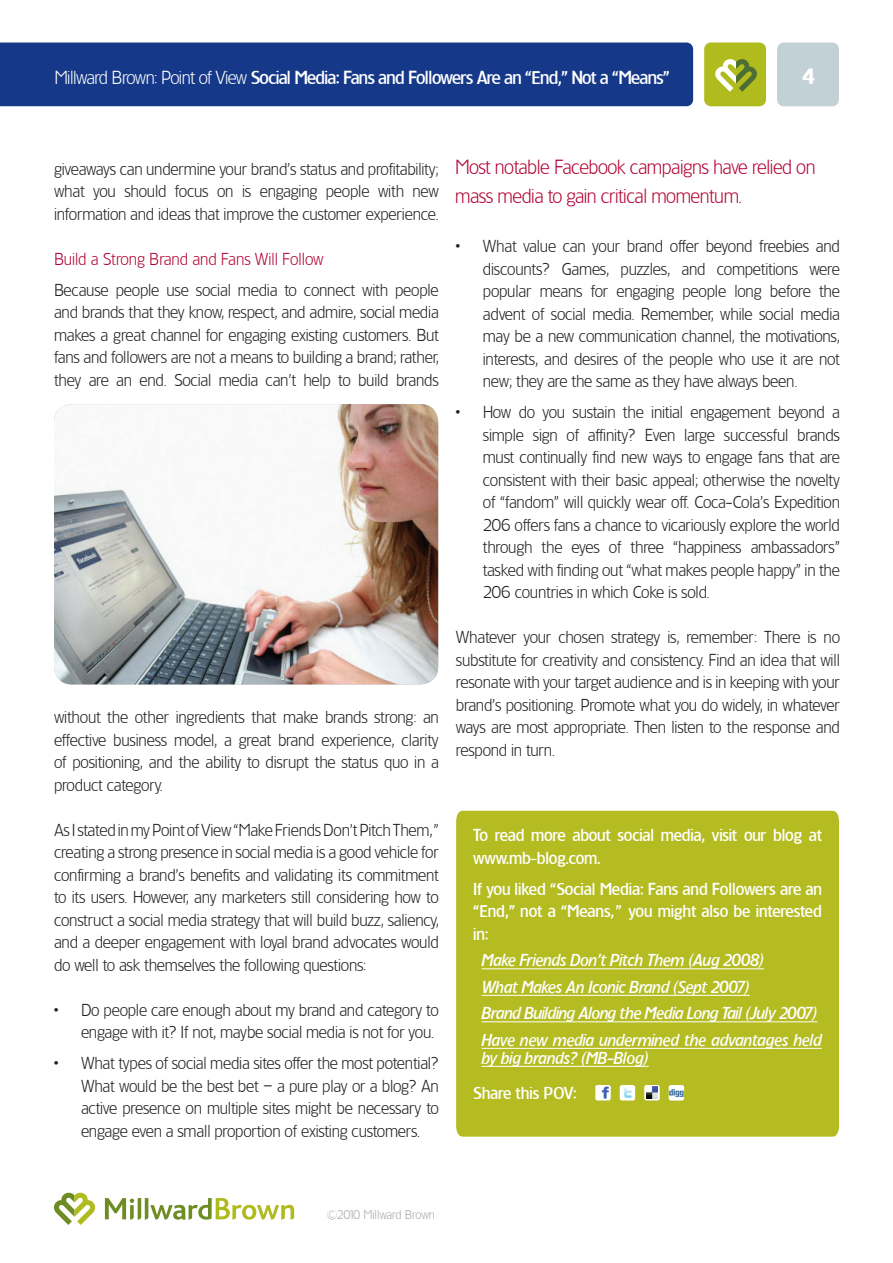
<style>
.page{position:relative;width:893px;height:1263px;background:#fff}
.page>*{position:absolute;margin:0;border:0;box-sizing:border-box;transform-origin:0 0}
.t1{font:500 21px "TF Forever";color:#fff}
.Callouts{font:300 19.5px/28.5px "TF Forever";letter-spacing:-.02em;color:#b30437}
.t2{font:500 18px "TF Forever";letter-spacing:-.03em;color:#fff}
.Paragraph_Style_1{font:300 16.5px/22.5px "TF Forever";letter-spacing:-.01em;color:#231f20;text-align:justify}
.Subheads{font:italic 500 16.5px/18px "TF Forever";color:#fff}
.Subheads-2{font:500 16.5px/22.5px "TF Forever";letter-spacing:-.01em;color:#fff}
.Paragraph_Style_1-2{font:300 16.5px "TF Forever";color:#b30437}
.t3{font:300 12px "TF Forever";letter-spacing:-.015em;color:#a8a9ad}
.s1{font-weight:300}
</style>
<div class="page">
<div style="left:0;top:43px;width:693px;height:63px;background:#153889"></div>
<div style="left:777px;top:43px;width:62px;height:63px;background:#c2d1d5;border-radius:7px"></div>
<svg style="left:54px;top:1192px;width:42px;height:33px"></svg>
<svg style="left:105px;top:1198px;width:189px;height:22px"></svg>
<div style="left:704px;top:42px;width:62px;height:64px;background:#b0bb1d;border-radius:7px"></div>
<svg style="left:715px;top:59px;width:42px;height:33px"></svg>
<img style="left:54px;top:404px;width:384px;height:280px">
<div style="left:456px;top:811px;width:383px;height:326px;background:#b4bc22"></div>
<hr style="left:482px;top:968px;width:282px;height:1px;background:#fff">
<hr style="left:482px;top:995px;width:268px;height:1px;background:#fff">
<hr style="left:482px;top:1021px;width:335px;height:1px;background:#fff">
<hr style="left:482px;top:1048px;width:340px;height:1px;background:#fff">
<hr style="left:482px;top:1066px;width:167px;height:1px;background:#fff">
<svg style="left:644px;top:1085px;width:16px;height:15px"></svg>
<svg style="left:646px;top:1087px;width:12px;height:12px"></svg>
<img style="left:669px;top:1085px;width:15px;height:15px">
<img style="left:595px;top:1085px;width:16px;height:15px">
<img style="left:620px;top:1085px;width:15px;height:15px">
<p class="t2" style="left:55px;top:66px;width:617px"><span class="s1">Millward Brown: Point of View</span> Social Media: Fans and Followers Are an “End,” Not a “Means”</p>
<p class="t1" style="left:803px;top:63px;width:14px">4</p>
<p class="Paragraph_Style_1" style="left:54px;top:157px;width:386px">giveaways can undermine your brand’s status and profitability; what you should focus on is engaging people with new information and ideas that improve the customer experience.</p>
<p class="Paragraph_Style_1-2" style="left:54px;top:249px;width:271px">Build a Strong Brand and Fans Will Follow</p>
<p class="Paragraph_Style_1" style="left:54px;top:278px;width:386px">Because people use social media to connect with people and brands that they know, respect, and admire, social media makes a great channel for engaging existing customers. But fans and followers are not a means to building a brand; rather, they are an end. Social media can’t help to build brands</p>
<p class="Paragraph_Style_1" style="left:54px;top:706px;width:386px">without the other ingredients that make brands strong: an effective business model, a great brand experience, clarity of positioning, and the ability to disrupt the status quo in a product category.</p>
<p class="Paragraph_Style_1" style="left:54px;top:818px;width:386px">As I stated in my Point of View “Make Friends Don’t Pitch Them,” creating a strong presence in social media is a good vehicle for confirming a brand’s benefits and validating its commitment to its users. However, any marketers still considering how to construct a social media strategy that will build buzz, saliency, and a deeper engagement with loyal brand advocates would do well to ask themselves the following questions:</p>
<p class="Paragraph_Style_1" style="left:54px;top:998px;width:386px;text-align:right">• Do people care enough about my brand and category to engage with it? If not, maybe social media is not for you.</p>
<p class="Paragraph_Style_1" style="left:81px;top:1052px;width:359px;text-indent:-27px">• What types of social media sites offer the most potential?<br>What would be the best bet – a pure play or a blog? An active presence on multiple sites might be necessary to engage even a small proportion of existing customers.</p>
<p class="Callouts" style="left:455px;top:153px;width:362px">Most notable Facebook campaigns have relied on mass media to gain critical momentum.</p>
<p class="Paragraph_Style_1" style="left:483px;top:235px;width:359px;text-indent:-27px">• What value can your brand offer beyond freebies and discounts? Games, puzzles, and competitions were popular means for engaging people long before the advent of social media. Remember, while social media may be a new communication channel, the motivations, interests, and desires of the people who use it are not new; they are the same as they have always been.</p>
<p class="Paragraph_Style_1" style="left:483px;top:401px;width:359px;text-indent:-27px">• How do you sustain the initial engagement beyond a simple sign of affinity? Even large successful brands must continually find new ways to engage fans that are consistent with their basic appeal; otherwise the novelty of “fandom” will quickly wear off. Coca-Cola’s Expedition 206 offers fans a chance to vicariously explore the world through the eyes of three “happiness ambassadors” tasked with finding out “what makes people happy” in the 206 countries in which Coke is sold.</p>
<p class="Paragraph_Style_1" style="left:456px;top:626px;width:386px">Whatever your chosen strategy is, remember: There is no substitute for creativity and consistency. Find an idea that will resonate with your target audience and is in keeping with your brand’s positioning. Promote what you do widely, in whatever ways are most appropriate. Then listen to the response and respond in turn.</p>
<p class="Subheads-2" style="left:473px;top:823px;width:350px">To read more about social media, visit our blog at www.mb-blog.com.</p>
<p class="Subheads-2" style="left:473px;top:877px;width:350px;text-align:justify">If you liked “Social Media: Fans and Followers are an “End,” not a “Means,” you might also be interested in:</p>
<p class="Subheads" style="left:482px;top:951px;width:284px">Make Friends Don’t Pitch Them (Aug 2008)</p>
<p class="Subheads" style="left:482px;top:977px;width:270px">What Makes An Iconic Brand (Sept 2007)</p>
<p class="Subheads" style="left:482px;top:1004px;width:337px">Brand Building Along the Media Long Tail (July 2007)</p>
<p class="Subheads" style="left:482px;top:1030px;width:342px">Have new media undermined the advantages held by big brands? (MB-Blog)</p>
<p class="Subheads-2" style="left:473px;top:1081px;width:105px">Share this POV:</p>
<p class="t3" style="left:327px;top:1208px;width:110px">©2010 Millward Brown</p>
</div>
